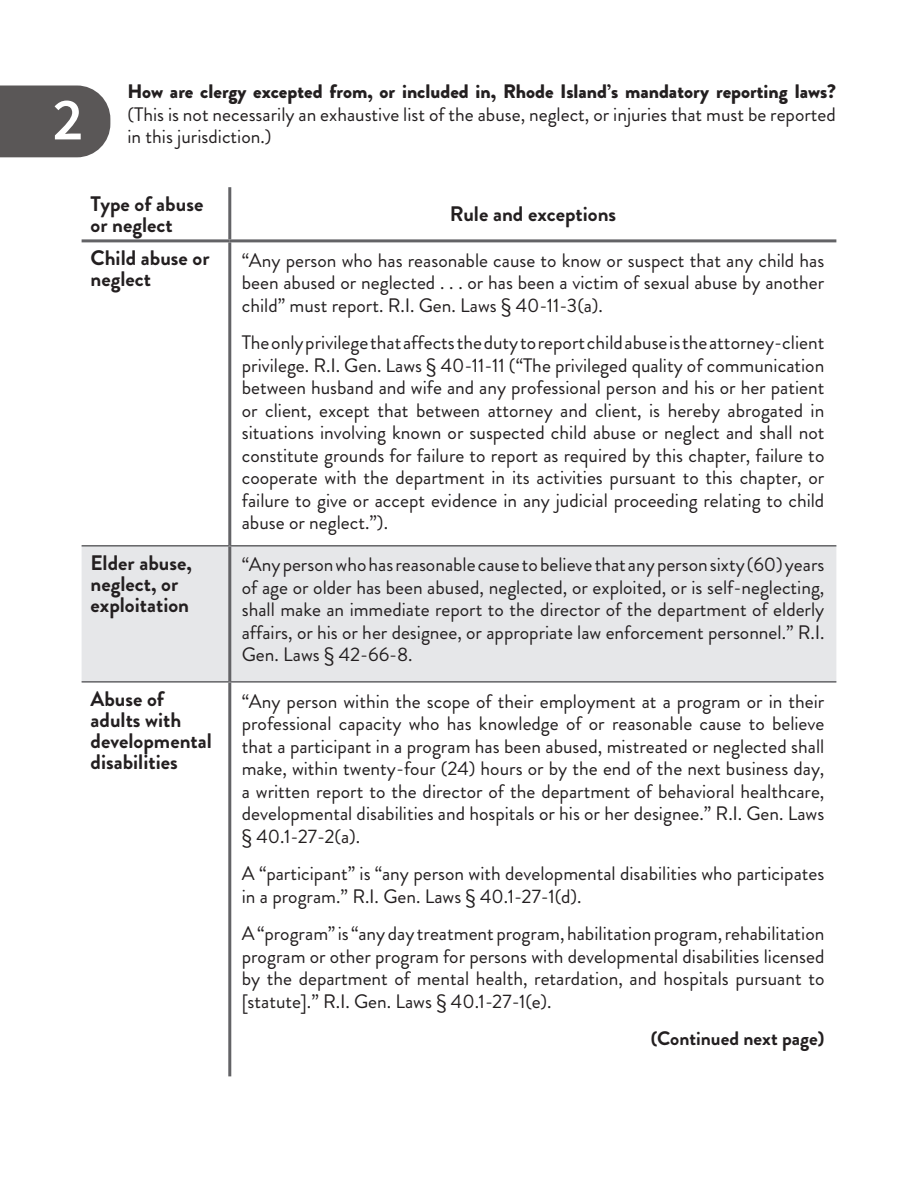
<style>
.page{position:relative;width:918px;height:1188px;background:#fff}
.page>*{position:absolute;margin:0;border:0;box-sizing:border-box;transform-origin:0 0}
.t1{font:600 60px "Source Sans Pro";color:#fff}
.Table_Subtitle_Left{font:700 21px/21px "Brandon Grotesque";color:#231f20}
.Table_Subtitle{font:700 21px "Brandon Grotesque";color:#231f20}
.Table_Paragraph_Text{font:19.5px/22.5px "Brandon Grotesque";color:#231f20;text-align:justify}
.Answer{font:19.5px/22.5px "Brandon Grotesque";color:#231f20;text-align:justify}
.Table_Paragraph_Text-2{font:700 19.5px "Brandon Grotesque";color:#231f20}
.s1{font-weight:900}
</style>
<div class="page">
<div style="left:0;top:86px;width:110px;height:71px;background:#5a5757"></div>
<div style="left:82px;top:547px;width:754px;height:134px;background:#e6e7e9"></div>
<hr style="left:228px;top:187px;width:3px;height:52px;background:#636366">
<hr style="left:82px;top:239px;width:148px;height:3px;background:#636366">
<hr style="left:230px;top:239px;width:606px;height:3px;background:#636366">
<hr style="left:228px;top:242px;width:3px;height:303px;background:#636366">
<hr style="left:228px;top:547px;width:3px;height:134px;background:#636366">
<hr style="left:228px;top:683px;width:3px;height:393px;background:#636366">
<hr style="left:82px;top:545px;width:148px;height:2px;background:#636366">
<hr style="left:230px;top:545px;width:606px;height:2px;background:#636366">
<hr style="left:82px;top:681px;width:148px;height:2px;background:#636366">
<hr style="left:230px;top:681px;width:606px;height:2px;background:#636366">
<p class="t1" style="left:53px;top:80px;width:32px">2</p>
<p class="Answer" style="left:128px;top:81px;width:710px"><span class="s1">How are clergy excepted from, or included in, Rhode Island’s mandatory reporting laws? </span>(This is not necessarily an exhaustive list of the abuse, neglect, or injuries that must be reported in this jurisdiction.)</p>
<p class="Table_Subtitle_Left" style="left:91px;top:193px;width:114px">Type of abuse or neglect</p>
<p class="Table_Subtitle" style="left:450px;top:199px;width:168px">Rule and exceptions</p>
<p class="Table_Subtitle_Left" style="left:91px;top:247px;width:120px">Child abuse or neglect</p>
<p class="Table_Paragraph_Text" style="left:242px;top:249px;width:584px">“Any person who has reasonable cause to know or suspect that any child has been abused or neglected . . . or has been a victim of sexual abuse by another child” must report. R.I. Gen. Laws § 40-11-3(a).</p>
<p class="Table_Paragraph_Text" style="left:242px;top:331px;width:584px">The only privilege that affects the duty to report child abuse is the attorney-client privilege. R.I. Gen. Laws § 40-11-11 (“The privileged quality of communication between husband and wife and any professional person and his or her patient or client, except that between attorney and client, is hereby abrogated in situations involving known or suspected child abuse or neglect and shall not constitute grounds for failure to report as required by this chapter, failure to cooperate with the department in its activities pursuant to this chapter, or failure to give or accept evidence in any judicial proceeding relating to child abuse or neglect.”).</p>
<p class="Table_Subtitle_Left" style="left:91px;top:552px;width:103px">Elder abuse, neglect, or exploitation</p>
<p class="Table_Paragraph_Text" style="left:242px;top:554px;width:584px">“Any person who has reasonable cause to believe that any person sixty (60) years of age or older has been abused, neglected, or exploited, or is self-neglecting, shall make an immediate report to the director of the department of elderly affairs, or his or her designee, or appropriate law enforcement personnel.” R.I.<br>Gen. Laws § 42-66-8.</p>
<p class="Table_Subtitle_Left" style="left:91px;top:688px;width:123px">Abuse of adults with developmental disabilities</p>
<p class="Table_Paragraph_Text" style="left:242px;top:690px;width:584px">“Any person within the scope of their employment at a program or in their professional capacity who has knowledge of or reasonable cause to believe that a participant in a program has been abused, mistreated or neglected shall make, within twenty-four (24) hours or by the end of the next business day, a written report to the director of the department of behavioral healthcare, developmental disabilities and hospitals or his or her designee.” R.I. Gen. Laws § 40.1-27-2(a).</p>
<p class="Table_Paragraph_Text" style="left:242px;top:862px;width:584px">A “participant” is “any person with developmental disabilities who participates in a program.” R.I. Gen. Laws § 40.1-27-1(d).</p>
<p class="Table_Paragraph_Text" style="left:242px;top:922px;width:584px">A “program” is “any day treatment program, habilitation program, rehabilitation program or other program for persons with developmental disabilities licensed by the department of mental health, retardation, and hospitals pursuant to [statute].” R.I. Gen. Laws § 40.1-27-1(e).</p>
<p class="Table_Paragraph_Text-2" style="left:651px;top:1025px;width:175px">(Continued next page)</p>
</div>
